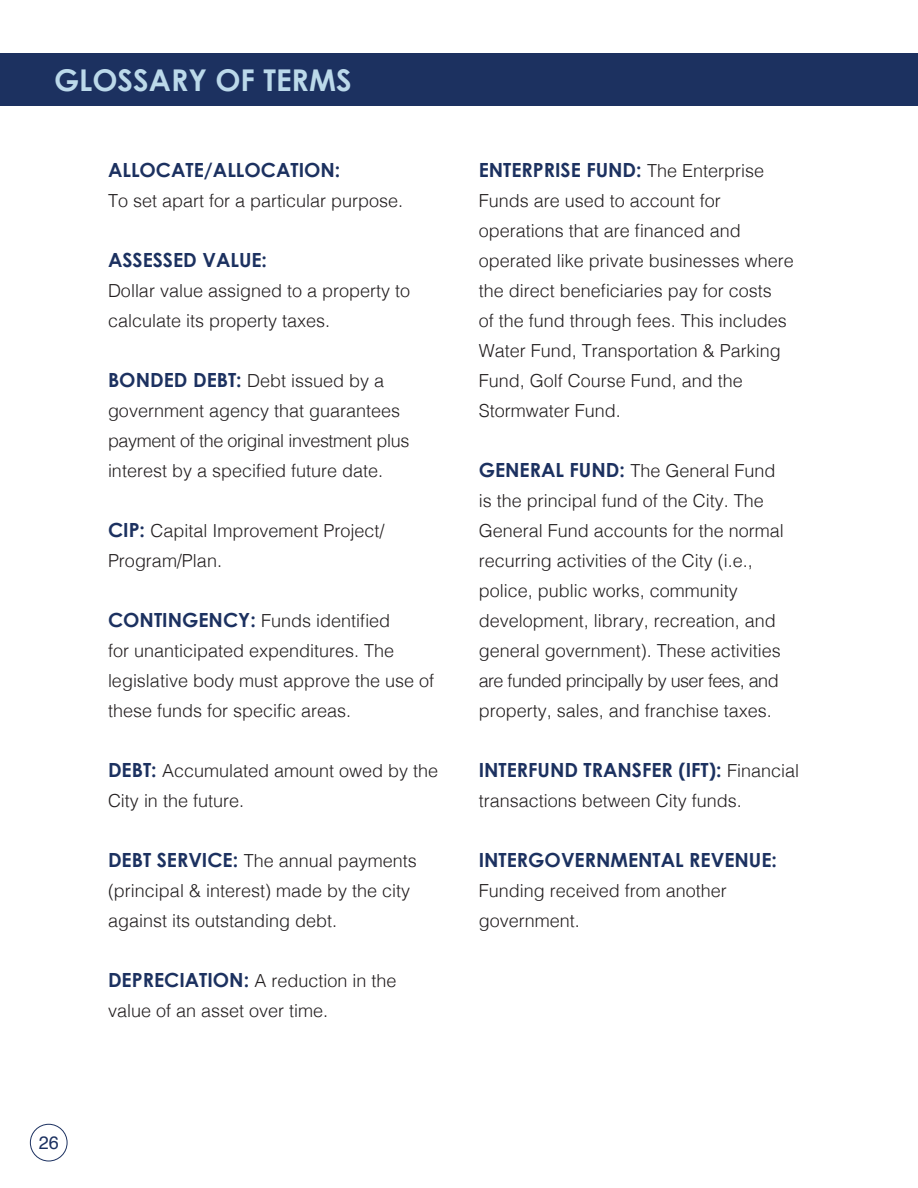
<style>
.page{position:relative;width:918px;height:1188px;background:#fff}
.page>*{position:absolute;margin:0;border:0;box-sizing:border-box;transform-origin:0 0}
.t1{font:700 30px "Century Gothic";color:#bbd9ea}
.t2{font:700 19.5px "Century Gothic";color:#1c3160}
.t3{font:300 18px/30px "Helvetica";color:#231f20}
.t4{font:18px "Helvetica";color:#1c3160}
.s1{font-family:"Century Gothic";font-weight:700;font-size:19.5px;color:#1c3160}
.s2{font-family:"Helvetica";font-weight:300;font-size:18px;color:#231f20}
</style>
<div class="page">
<div style="left:30px;top:1124px;width:37px;height:37px;border:1px solid #1c3160;border-radius:50%"></div>
<div style="left:0;top:53px;width:918px;height:53px;background:#1c3160"></div>
<p class="t1" style="left:54px;top:61px;width:299px">GLOSSARY OF TERMS</p>
<p class="t2" style="left:108px;top:157px;width:234px">ALLOCATE/ALLOCATION:</p>
<p class="t3" style="left:108px;top:184px;width:297px">To set apart for a particular purpose.</p>
<p class="t2" style="left:108px;top:247px;width:161px">ASSESSED VALUE:</p>
<p class="t3" style="left:108px;top:274px;width:304px">Dollar value assigned to a property to calculate its property taxes.</p>
<p class="t3" style="left:108px;top:364px;width:303px"><span class="s1">BONDED DEBT:</span> Debt issued by a government agency that guarantees payment of the original investment plus interest by a specified future date.</p>
<p class="t3" style="left:108px;top:514px;width:278px"><span class="s1">CIP:</span> Capital Improvement Project/<br>Program/Plan.</p>
<p class="t3" style="left:108px;top:604px;width:328px"><span class="s1">CONTINGENCY:</span> Funds identified<br>for unanticipated expenditures. The legislative body must approve the use of these funds for specific areas.</p>
<p class="t3" style="left:108px;top:754px;width:332px"><span class="s1">DEBT:</span> Accumulated amount owed by the<br>City in the future.</p>
<p class="t3" style="left:108px;top:844px;width:310px"><span class="s1">DEBT SERVICE:</span> The annual payments (principal &amp; interest) made by the city against its outstanding debt.</p>
<p class="t3" style="left:108px;top:964px;width:290px"><span class="s1">DEPRECIATION:</span> A reduction in the value of an asset over time.</p>
<p class="t2" style="left:479px;top:157px;width:287px">ENTERPRISE FUND: <span class="s2">The Enterprise</span></p>
<p class="t3" style="left:479px;top:184px;width:317px">Funds are used to account for operations that are financed and operated like private businesses where the direct beneficiaries pay for costs<br>of the fund through fees. This includes Water Fund, Transportation &amp; Parking Fund, Golf Course Fund, and the Stormwater Fund.</p>
<p class="t3" style="left:479px;top:454px;width:307px"><span class="s1">GENERAL FUND:</span> The General Fund is the principal fund of the City. The General Fund accounts for the normal recurring activities of the City (i.e., police, public works, community development, library, recreation, and general government). These activities are funded principally by user fees, and property, sales, and franchise taxes.</p>
<p class="t2" style="left:479px;top:757px;width:322px">INTERFUND TRANSFER (IFT): <span class="s2">Financial</span></p>
<p class="t3" style="left:479px;top:784px;width:265px">transactions between City funds.</p>
<p class="t2" style="left:479px;top:847px;width:300px">INTERGOVERNMENTAL REVENUE:</p>
<p class="t3" style="left:479px;top:874px;width:250px">Funding received from another government.</p>
<p class="t4" style="left:39px;top:1129px;width:22px">26</p>
</div>
